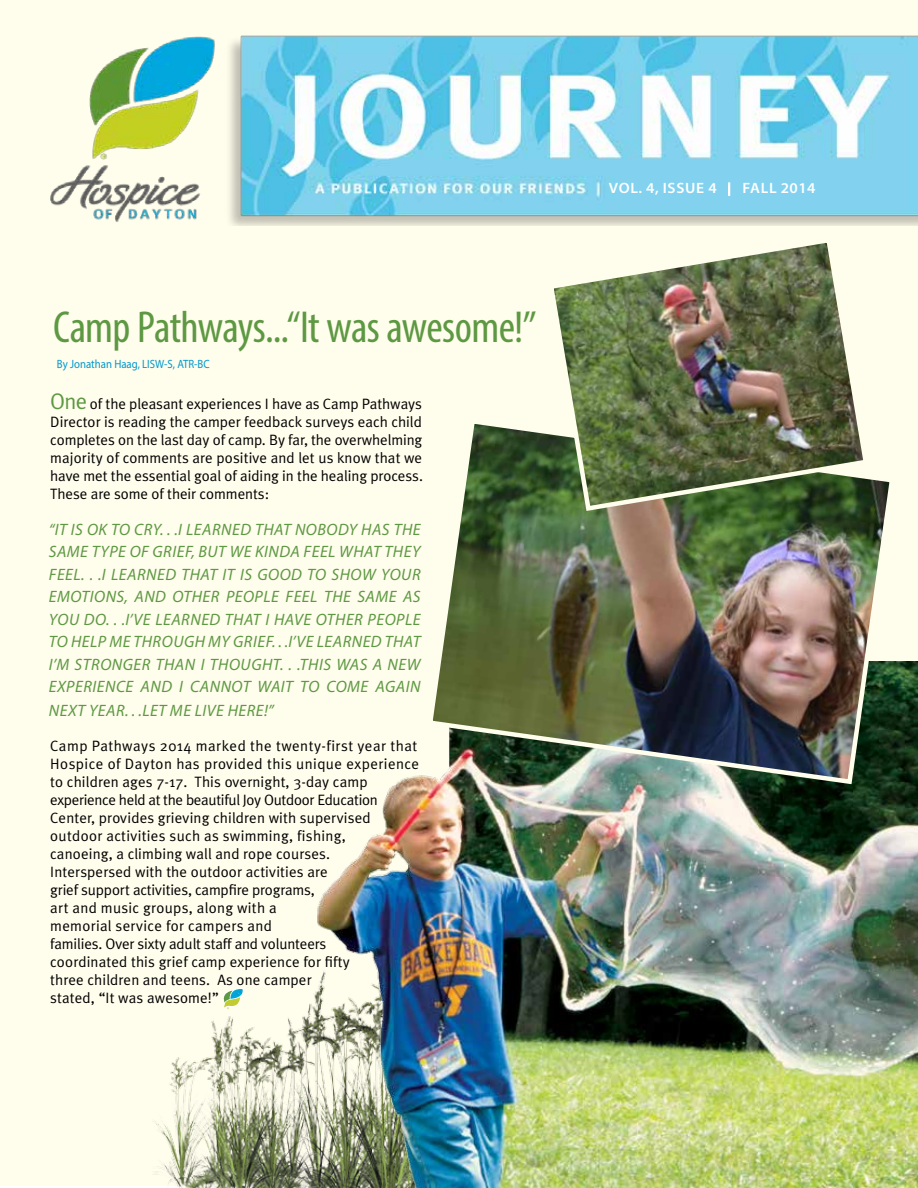
<style>
.page{position:relative;width:918px;height:1188px;background:#fff}
.page>*{position:absolute;margin:0;border:0;box-sizing:border-box;transform-origin:0 0}
.t1{font:condensed 45px "Myriad Pro";letter-spacing:-.015em;color:#5d9842}
.t2{font:22.5px "Meta Plus Normal";color:#5d9842}
.t3{font:italic 16.5px/22.5px "Myriad Pro";letter-spacing:.03em;color:#5d9842;text-align:justify}
.t4{font:15px/18px "Meta Plus Normal";letter-spacing:.01em;color:#000;text-align:justify}
.t5{font:600 15px "Myriad Pro";letter-spacing:.045em;color:#fff;scale:1.04 1}
.t6{font:12px "Myriad Pro";color:#0098ce;scale:.9 1}
</style>
<div class="page">
<div style="left:0;top:0;width:918px;height:1185px;background:#fffdec"></div>
<img style="left:229px;top:35px;width:689px;height:190px">
<svg style="left:728px;top:182px;width:2px;height:14px"></svg>
<img style="left:50px;top:36px;width:165px;height:186px">
<img style="left:314px;top:661px;width:604px;height:527px">
<img style="left:425px;top:424px;width:472px;height:363px">
<img style="left:546px;top:243px;width:325px;height:271px">
<img style="left:153px;top:999px;width:175px;height:189px">
<svg style="left:218px;top:988px;width:26px;height:21px"></svg>
<h1 class="t1" style="left:53px;top:300px;width:485px">Camp Pathways...“It was awesome!”</h1>
<p class="t6" style="left:57px;top:356px;width:171px">By Jonathan Haag, LISW-S, ATR-BC</p>
<h2 class="t2" style="left:50px;top:388px;width:39px">One</h2>
<p class="t4" style="left:50px;top:395px;width:374px;text-indent:40px">of the pleasant experiences I have as Camp Pathways Director is reading the camper feedback surveys each child completes on the last day of camp. By far, the overwhelming majority of comments are positive and let us know that we have met the essential goal of aiding in the healing process.<br>These are some of their comments:</p>
<p class="t3" style="left:49px;top:518px;width:373px">“IT IS OK TO CRY. . .I LEARNED THAT NOBODY HAS THE SAME TYPE OF GRIEF, BUT WE KINDA FEEL WHAT THEY FEEL. . .I LEARNED THAT IT IS GOOD TO SHOW YOUR EMOTIONS, AND OTHER PEOPLE FEEL THE SAME AS YOU DO. . .I’VE LEARNED THAT I HAVE OTHER PEOPLE TO HELP ME THROUGH MY GRIEF. . .I’VE LEARNED THAT I’M STRONGER THAN I THOUGHT. . .THIS WAS A NEW EXPERIENCE AND I CANNOT WAIT TO COME AGAIN</p>
<p class="t3" style="left:49px;top:699px;width:226px">NEXT YEAR. . .LET ME LIVE HERE!”</p>
<p class="t4" style="left:50px;top:737px;width:370px;text-align:left">Camp Pathways 2014 marked the twenty-first year that Hospice of Dayton has provided this unique experience to children ages 7-17. This overnight, 3-day camp experience held at the beautiful Joy Outdoor Education Center, provides grieving children with supervised outdoor activities such as swimming, fishing,<br>canoeing, a climbing wall and rope courses.<br>Interspersed with the outdoor activities are<br>grief support activities, campfire programs,<br>art and music groups, along with a<br>memorial service for campers and<br>families. Over sixty adult staff and volunteers<br>coordinated this grief camp experience for fifty<br>three children and teens. As one camper<br>stated, “It was awesome!”</p>
<p class="t5" style="left:609px;top:179px;width:105px">VOL. 4, ISSUE 4</p>
<p class="t5" style="left:743px;top:179px;width:72px">FALL 2014</p>
</div>
